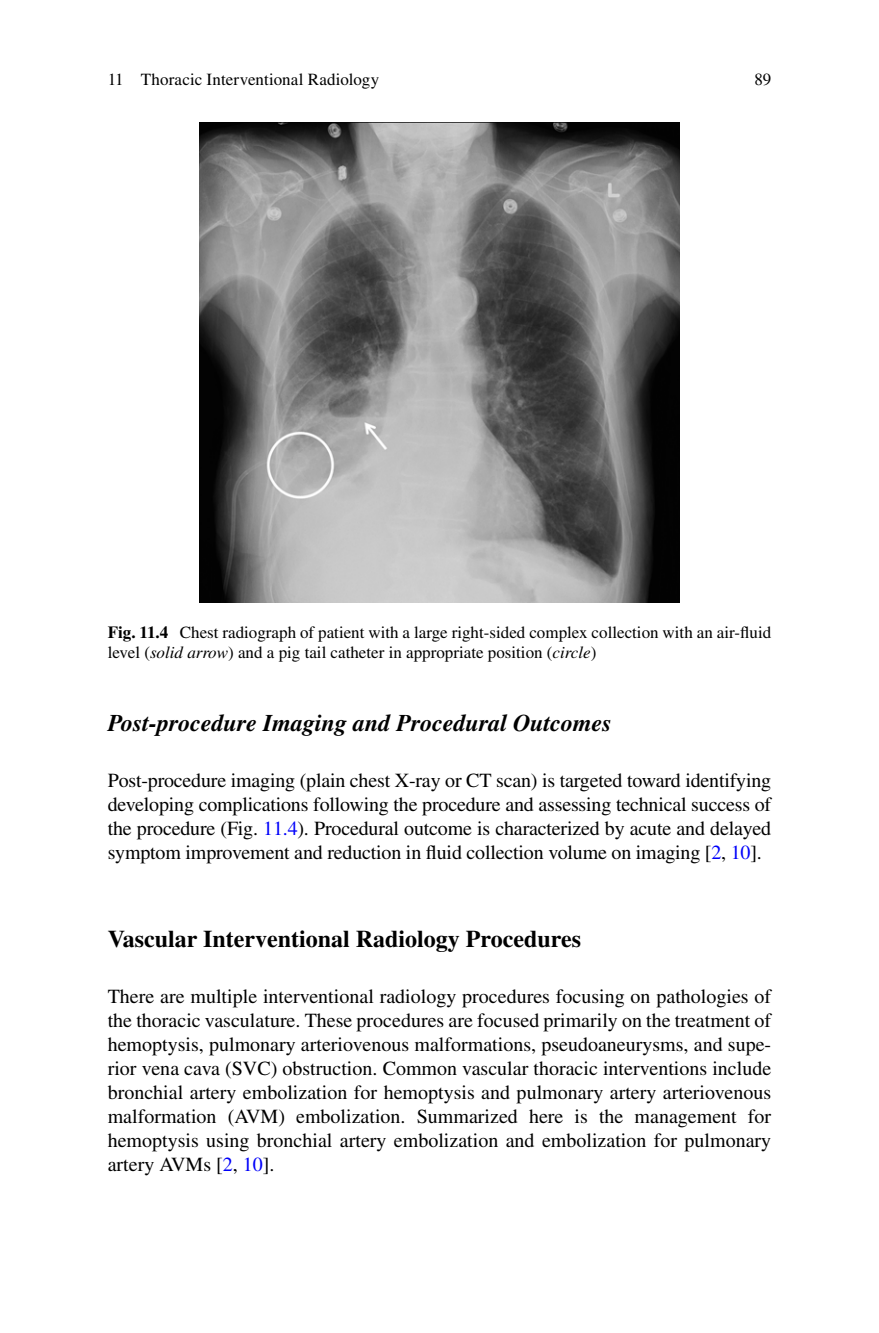
<style>
.page{position:relative;width:879px;height:1333px;background:#fff}
.page>*{position:absolute;margin:0;border:0;box-sizing:border-box;transform-origin:0 0}
.t1{font:italic 700 24px "Yhgltg Times";color:#000}
.t2{font:700 24px "Cqqphc Times";color:#000}
.t3{font:20px/24px "Bnwskh Times";letter-spacing:-.01em;color:#000;text-align:justify}
.t4{font:17px/20px "Bnwskh Times";color:#000}
.s1{font-family:"Cqqphc Times";font-weight:700}
.s2{font-family:"Vwvmxj Times";font-style:italic}
.s3{color:#0000fa}
</style>
<div class="page">
<img style="left:199px;top:122px;width:480px;height:481px">
<p class="t4" style="left:108px;top:71px;width:273px">11 Thoracic Interventional Radiology</p>
<p class="t4" style="left:754px;top:71px;width:18px">89</p>
<p class="t4" style="left:108px;top:624px;width:665px"><span class="s1">Fig. 11.4</span> Chest radiograph of patient with a large right-sided complex collection with an air-fluid level ( <span class="s2">solid arrow</span> ) and a pig tail catheter in appropriate position ( <span class="s2">circle</span> )</p>
<p class="t1" style="left:108px;top:714px;width:506px">Post-procedure Imaging and Procedural Outcomes</p>
<p class="t3" style="left:108px;top:770px;width:665px">Post-procedure imaging (plain chest X-ray or CT scan) is targeted toward identifying developing complications following the procedure and assessing technical success of the procedure (Fig. <span class="s3">11.4</span> ). Procedural outcome is characterized by acute and delayed symptom improvement and reduction in fluid collection volume on imaging [ <span class="s3">2</span> , <span class="s3">10</span> ].</p>
<p class="t2" style="left:108px;top:930px;width:475px">Vascular Interventional Radiology Procedures</p>
<p class="t3" style="left:108px;top:986px;width:665px">There are multiple interventional radiology procedures focusing on pathologies of the thoracic vasculature. These procedures are focused primarily on the treatment of hemoptysis, pulmonary arteriovenous malformations, pseudoaneurysms, and supe&shy;rior vena cava (SVC) obstruction. Common vascular thoracic interventions include bronchial artery embolization for hemoptysis and pulmonary artery arteriovenous malformation (AVM) embolization. Summarized here is the management for hemoptysis using bronchial artery embolization and embolization for pulmonary artery AVMs [ <span class="s3">2</span> , <span class="s3">10</span> ].</p>
</div>
